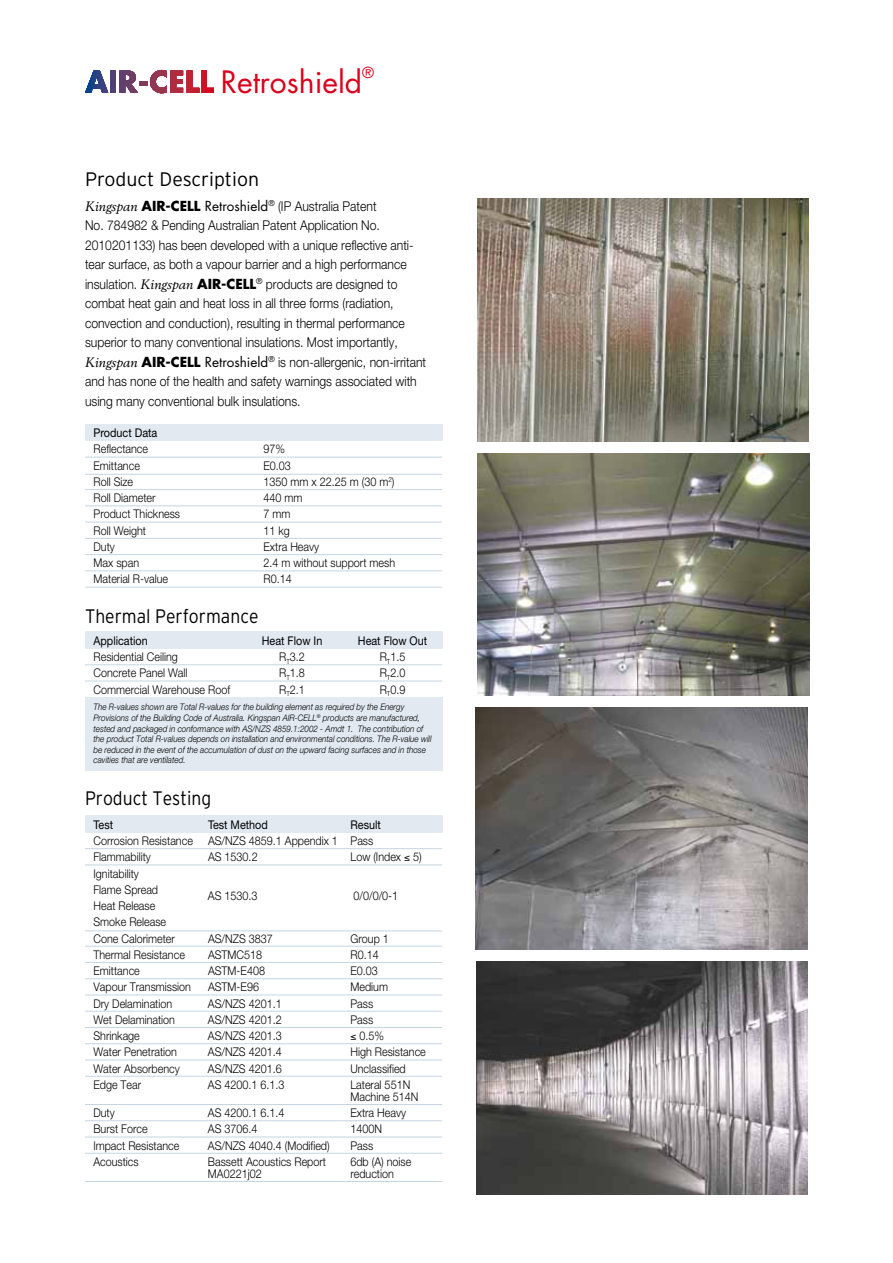
<style>
.page{position:relative;width:893px;height:1263px;background:#fff}
.page>*{position:absolute;margin:0;border:0;box-sizing:border-box;transform-origin:0 0}
.t1{font:30px "Futura";color:#db001b}
.t2{font:300 19.5px "Interstate";color:#000;scale:.9 1}
.t3{font:300 19.5px "Interstate";color:#000}
.t4{font:14.85px "Futura";color:#db001b}
.t5{font:300 13.5px/19.5px "Helvetica Neue";color:#000;scale:.9 1}
.t6{font:300 12px/16.2px "Helvetica Neue";color:#000;scale:.9 1}
.t7{font:12px "Helvetica Neue";color:#000;scale:.9 1}
.t8{font:italic 300 9px/10.5px "Helvetica Neue";color:#000;scale:.9 1}
.s1{font-family:"Berling";font-weight:400;font-style:italic}
.s2{font-family:"Futura";font-weight:700}
.s3{font-family:"Futura";font-weight:400}
</style>
<div class="page">
<img style="left:476px;top:961px;width:332px;height:234px">
<div style="left:85px;top:697px;width:357px;height:74px;background:#e2e9f1"></div>
<div style="left:85px;top:631px;width:357px;height:18px;background:#e2e9f1"></div>
<div style="left:85px;top:424px;width:357px;height:17px;background:#e2e9f1"></div>
<hr style="left:85px;top:457px;width:357px;height:1px;background:#c5d5e3">
<hr style="left:85px;top:474px;width:357px;height:1px;background:#c5d5e3">
<hr style="left:85px;top:489px;width:357px;height:1px;background:#c5d5e3">
<hr style="left:85px;top:505px;width:357px;height:1px;background:#c5d5e3">
<hr style="left:85px;top:522px;width:357px;height:1px;background:#c5d5e3">
<hr style="left:85px;top:538px;width:357px;height:1px;background:#c5d5e3">
<hr style="left:85px;top:554px;width:357px;height:1px;background:#c5d5e3">
<hr style="left:85px;top:570px;width:357px;height:1px;background:#c5d5e3">
<hr style="left:85px;top:587px;width:357px;height:1px;background:#c5d5e3">
<svg style="left:85px;top:70px;width:129px;height:23px"></svg>
<img style="left:476px;top:708px;width:331px;height:241px">
<img style="left:477px;top:199px;width:332px;height:242px">
<img style="left:477px;top:453px;width:332px;height:243px">
<hr style="left:85px;top:664px;width:357px;height:1px;background:#c5d5e3">
<hr style="left:85px;top:681px;width:357px;height:1px;background:#c5d5e3">
<div style="left:85px;top:815px;width:357px;height:18px;background:#e2e9f1"></div>
<hr style="left:85px;top:848px;width:357px;height:1px;background:#c5d5e3">
<hr style="left:85px;top:864px;width:357px;height:1px;background:#c5d5e3">
<hr style="left:85px;top:930px;width:357px;height:1px;background:#c5d5e3">
<hr style="left:85px;top:946px;width:357px;height:1px;background:#c5d5e3">
<hr style="left:85px;top:962px;width:357px;height:1px;background:#c5d5e3">
<hr style="left:85px;top:978px;width:357px;height:1px;background:#c5d5e3">
<hr style="left:85px;top:994px;width:357px;height:1px;background:#c5d5e3">
<hr style="left:85px;top:1011px;width:357px;height:1px;background:#c5d5e3">
<hr style="left:85px;top:1027px;width:357px;height:1px;background:#c5d5e3">
<hr style="left:85px;top:1043px;width:357px;height:1px;background:#c5d5e3">
<hr style="left:85px;top:1059px;width:357px;height:1px;background:#c5d5e3">
<hr style="left:85px;top:1076px;width:357px;height:1px;background:#c5d5e3">
<hr style="left:85px;top:1104px;width:357px;height:1px;background:#c5d5e3">
<hr style="left:85px;top:1120px;width:357px;height:1px;background:#c5d5e3">
<hr style="left:85px;top:1136px;width:357px;height:1px;background:#c5d5e3">
<hr style="left:85px;top:1153px;width:357px;height:1px;background:#c5d5e3">
<hr style="left:85px;top:1181px;width:357px;height:1px;background:#c5d5e3">
<h1 class="t1" style="left:221px;top:61px;width:143px">Retroshield</h1>
<p class="t4" style="left:362px;top:63px;width:13px">®</p>
<h2 class="t3" style="left:85px;top:168px;width:176px">Product Description</h2>
<p class="t5" style="left:85px;top:196px;width:380px"><span class="s1">Kingspan</span> <span class="s2">AIR-CELL</span> <span class="s3">Retroshield</span><sup>®</sup> (IP Australia Patent<br>No. 784982 &amp; Pending Australian Patent Application No.<br>2010201133) has been developed with a unique reflective anti&shy;tear surface, as both a vapour barrier and a high performance insulation. <span class="s1">Kingspan</span> <span class="s2">AIR-CELL</span><sup>®</sup> products are designed to combat heat gain and heat loss in all three forms (radiation, convection and conduction), resulting in thermal performance superior to many conventional insulations. Most importantly, <span class="s1">Kingspan</span> <span class="s2">AIR-CELL</span> <span class="s3">Retroshield</span><sup>®</sup> is non-allergenic, non-irritant and has none of the health and safety warnings associated with using many conventional bulk insulations.</p>
<p class="t7" style="left:94px;top:426px;width:72px">Product Data</p>
<p class="t6" style="left:94px;top:441px;width:62px">Reflectance</p>
<p class="t6" style="left:264px;top:441px;width:26px">97%</p>
<p class="t6" style="left:94px;top:457px;width:53px">Emittance</p>
<p class="t6" style="left:264px;top:457px;width:32px">E0.03</p>
<p class="t6" style="left:94px;top:473px;width:46px">Roll Size</p>
<p class="t6" style="left:264px;top:473px;width:147px">1350 mm x 22.25 m (30 m<sup>2</sup>)</p>
<p class="t6" style="left:94px;top:489px;width:70px">Roll Diameter</p>
<p class="t6" style="left:264px;top:489px;width:45px">440 mm</p>
<p class="t6" style="left:94px;top:506px;width:98px">Product Thickness</p>
<p class="t6" style="left:264px;top:506px;width:31px">7 mm</p>
<p class="t6" style="left:94px;top:522px;width:60px">Roll Weight</p>
<p class="t6" style="left:264px;top:522px;width:31px">11 kg</p>
<p class="t6" style="left:94px;top:538px;width:25px">Duty</p>
<p class="t6" style="left:264px;top:538px;width:63px">Extra Heavy</p>
<p class="t6" style="left:94px;top:554px;width:52px">Max span</p>
<p class="t6" style="left:264px;top:554px;width:148px">2.4 m without support mesh</p>
<p class="t6" style="left:94px;top:571px;width:84px">Material R-value</p>
<p class="t6" style="left:264px;top:571px;width:33px">R0.14</p>
<h2 class="t2" style="left:85px;top:605px;width:194px">Thermal Performance</h2>
<p class="t7" style="left:94px;top:633px;width:62px">Application</p>
<p class="t7" style="left:262px;top:633px;width:69px">Heat Flow In</p>
<p class="t7" style="left:358px;top:633px;width:79px">Heat Flow Out</p>
<p class="t6" style="left:94px;top:648px;width:95px">Residential Ceiling</p>
<p class="t6" style="left:279px;top:648px;width:30px">R<sub>T</sub>3.2</p>
<p class="t6" style="left:380px;top:648px;width:30px">R<sub>T</sub>1.5</p>
<p class="t6" style="left:94px;top:665px;width:106px">Concrete Panel Wall</p>
<p class="t6" style="left:279px;top:665px;width:30px">R<sub>T</sub>1.8</p>
<p class="t6" style="left:380px;top:665px;width:30px">R<sub>T</sub>2.0</p>
<p class="t6" style="left:94px;top:681px;width:153px">Commercial Warehouse Roof</p>
<p class="t6" style="left:279px;top:681px;width:30px">R<sub>T</sub>2.1</p>
<p class="t6" style="left:380px;top:681px;width:30px">R<sub>T</sub>0.9</p>
<p class="t8" style="left:94px;top:702px;width:377px">The R-values shown are Total R-values for the building element as required by the Energy Provisions of the Building Code of Australia. Kingspan AIR-CELL<sup>®</sup> products are manufactured, tested and packaged in conformance with AS/NZS 4859.1:2002 - Amdt 1. The contribution of the product Total R-values depends on installation and environmental conditions. The R-value will be reduced in the event of the accumulation of dust on the upward facing surfaces and in those cavities that are ventilated.</p>
<h2 class="t2" style="left:85px;top:787px;width:142px">Product Testing</h2>
<p class="t7" style="left:94px;top:817px;width:23px">Test</p>
<p class="t7" style="left:208px;top:817px;width:68px">Test Method</p>
<p class="t7" style="left:351px;top:817px;width:35px">Result</p>
<p class="t6" style="left:94px;top:832px;width:112px">Corrosion Resistance</p>
<p class="t6" style="left:208px;top:832px;width:185px">AS/NZS 4859.1 Appendix 1 Pass</p>
<p class="t6" style="left:94px;top:849px;width:65px">Flammability</p>
<p class="t6" style="left:208px;top:849px;width:57px">AS 1530.2</p>
<p class="t6" style="left:351px;top:849px;width:81px">Low (Index ≤ 5)</p>
<p class="t6" style="left:94px;top:865px;width:92px">Ignitability<br>Flame Spread<br>Heat Release<br>Smoke Release<br>Cone Calorimeter</p>
<p class="t6" style="left:208px;top:887px;width:57px">AS 1530.3</p>
<p class="t6" style="left:353px;top:887px;width:51px">0/0/0/0-1</p>
<p class="t6" style="left:208px;top:930px;width:74px">AS/NZS 3837</p>
<p class="t6" style="left:350px;top:930px;width:44px">Group 1</p>
<p class="t6" style="left:94px;top:946px;width:103px">Thermal Resistance</p>
<p class="t6" style="left:208px;top:946px;width:62px">ASTMC518</p>
<p class="t6" style="left:350px;top:946px;width:33px">R0.14</p>
<p class="t6" style="left:93px;top:962px;width:53px">Emittance</p>
<p class="t6" style="left:208px;top:962px;width:65px">ASTM-E408</p>
<p class="t6" style="left:350px;top:962px;width:32px">E0.03</p>
<p class="t6" style="left:93px;top:979px;width:110px">Vapour Transmission</p>
<p class="t6" style="left:208px;top:979px;width:58px">ASTM-E96</p>
<p class="t6" style="left:350px;top:979px;width:43px">Medium</p>
<p class="t6" style="left:93px;top:995px;width:89px">Dry Delamination</p>
<p class="t6" style="left:208px;top:995px;width:84px">AS/NZS 4201.1</p>
<p class="t6" style="left:350px;top:995px;width:27px">Pass</p>
<p class="t6" style="left:93px;top:1011px;width:92px">Wet Delamination</p>
<p class="t6" style="left:208px;top:1011px;width:84px">AS/NZS 4201.2</p>
<p class="t6" style="left:350px;top:1011px;width:27px">Pass</p>
<p class="t6" style="left:93px;top:1027px;width:53px">Shrinkage</p>
<p class="t6" style="left:208px;top:1027px;width:84px">AS/NZS 4201.3</p>
<p class="t6" style="left:350px;top:1027px;width:39px">≤ 0.5%</p>
<p class="t6" style="left:93px;top:1043px;width:94px">Water Penetration</p>
<p class="t6" style="left:208px;top:1043px;width:84px">AS/NZS 4201.4</p>
<p class="t6" style="left:350px;top:1043px;width:85px">High Resistance</p>
<p class="t6" style="left:93px;top:1060px;width:98px">Water Absorbency</p>
<p class="t6" style="left:208px;top:1060px;width:84px">AS/NZS 4201.6</p>
<p class="t6" style="left:350px;top:1060px;width:63px">Unclassified</p>
<p class="t6" style="left:93px;top:1076px;width:55px">Edge Tear</p>
<p class="t6" style="left:208px;top:1076px;width:87px">AS 4200.1 6.1.3</p>
<p class="t6" style="left:350px;top:1078px;width:77px;line-height:12px">Lateral 551N<br>Machine 514N</p>
<p class="t6" style="left:93px;top:1104px;width:25px">Duty</p>
<p class="t6" style="left:208px;top:1104px;width:87px">AS 4200.1 6.1.4</p>
<p class="t6" style="left:350px;top:1104px;width:63px">Extra Heavy</p>
<p class="t6" style="left:93px;top:1120px;width:62px">Burst Force</p>
<p class="t6" style="left:208px;top:1120px;width:57px">AS 3706.4</p>
<p class="t6" style="left:350px;top:1120px;width:37px">1400N</p>
<p class="t6" style="left:93px;top:1137px;width:97px">Impact Resistance</p>
<p class="t6" style="left:208px;top:1137px;width:137px">AS/NZS 4040.4 (Modified)</p>
<p class="t6" style="left:350px;top:1137px;width:27px">Pass</p>
<p class="t6" style="left:93px;top:1153px;width:52px">Acoustics</p>
<p class="t6" style="left:208px;top:1153px;width:133px">Bassett Acoustics Report</p>
<p class="t6" style="left:350px;top:1153px;width:69px">6db (A) noise</p>
<p class="t6" style="left:208px;top:1165px;width:61px">MA0221j02</p>
<p class="t6" style="left:350px;top:1165px;width:50px">reduction</p>
</div>
